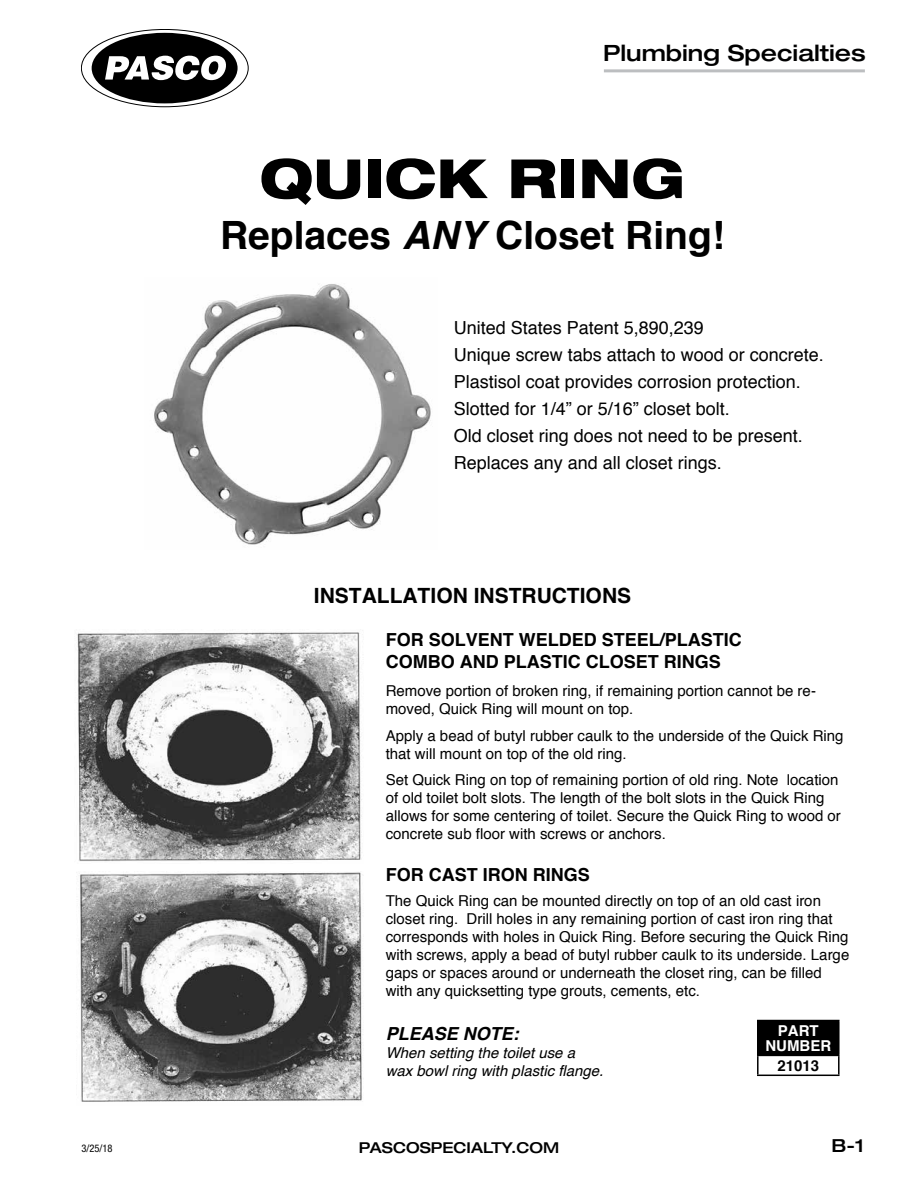
<style>
.page{position:relative;width:918px;height:1188px;background:#fff}
.page>*{position:absolute;margin:0;border:0;box-sizing:border-box;transform-origin:0 0}
.t1{font:800 expanded 54px "Helvetica Neue";color:#000}
.t2{font:700 39px "Helvetica";color:#000}
.t3{font:500 expanded 22.5px "Helvetica Neue";color:#000}
.t4{font:700 21px "Helvetica";color:#000}
.t5{font:18px/27px "Helvetica";color:#000}
.t6{font:700 18px/21.6px "Helvetica";color:#000}
.t7{font:italic 700 18px "Helvetica";color:#000}
.t8{font:500 expanded 18px "Helvetica Neue";color:#000}
.t9{font:15px/18px "Helvetica";color:#000}
.t10{font:italic 15px/18px "Helvetica";color:#000}
.t11{font:500 expanded 15px "Helvetica Neue";color:#000}
.t12{font:700 15px/15px "Helvetica";color:#fff;text-align:center}
.t13{font:700 15px "Helvetica";color:#000}
.t14{font:condensed 10.5px "Helvetica Neue";color:#000}
.s1{font-style:italic}
</style>
<div class="page">
<hr style="left:604px;top:69px;width:261px;height:3px;background:#bcbec0">
<svg style="left:81px;top:29px;width:167px;height:78px"></svg>
<div style="left:92px;top:33px;width:146px;height:70px;background:#000;border-radius:50%"></div>
<svg style="left:105px;top:56px;width:121px;height:24px"></svg>
<img style="left:154px;top:284px;width:277px;height:261px">
<img style="left:79px;top:872px;width:283px;height:230px">
<img style="left:77px;top:632px;width:285px;height:229px">
<div style="left:758px;top:1021px;width:81px;height:34px;background:#000"></div>
<svg style="left:757px;top:1056px;width:2px;height:19px"></svg>
<svg style="left:838px;top:1056px;width:2px;height:19px"></svg>
<hr style="left:757px;top:1075px;width:83px;height:1px;background:#000">
<hr style="left:757px;top:1021px;width:2px;height:34px;background:#000">
<hr style="left:838px;top:1021px;width:2px;height:34px;background:#000">
<hr style="left:757px;top:1020px;width:83px;height:1px;background:#000">
<hr style="left:757px;top:1055px;width:83px;height:1px;background:#000">
<h3 class="t3" style="left:603px;top:39px;width:264px">Plumbing Specialties</h3>
<h1 class="t1" style="left:260px;top:144px;width:427px">QUICK RING</h1>
<h2 class="t2" style="left:220px;top:204px;width:506px">Replaces <span class="s1">ANY</span> Closet Ring!</h2>
<p class="t5" style="left:454px;top:315px;width:372px">United States Patent 5,890,239<br>Unique screw tabs attach to wood or concrete.<br>Plastisol coat provides corrosion protection.<br>Slotted for 1/4” or 5/16” closet bolt.<br>Old closet ring does not need to be present.<br>Replaces any and all closet rings.</p>
<h3 class="t4" style="left:314px;top:578px;width:319px">INSTALLATION INSTRUCTIONS</h3>
<p class="t6" style="left:386px;top:629px;width:358px">FOR SOLVENT WELDED STEEL/PLASTIC<br>COMBO AND PLASTIC CLOSET RINGS</p>
<p class="t9" style="left:386px;top:682px;width:432px">Remove portion of broken ring, if remaining portion cannot be re&shy;moved, Quick Ring will mount on top.</p>
<p class="t9" style="left:386px;top:727px;width:459px">Apply a bead of butyl rubber caulk to the underside of the Quick Ring that will mount on top of the old ring.</p>
<p class="t9" style="left:386px;top:771px;width:457px">Set Quick Ring on top of remaining portion of old ring. Note location of old toilet bolt slots. The length of the bolt slots in the Quick Ring allows for some centering of toilet. Secure the Quick Ring to wood or concrete sub floor with screws or anchors.</p>
<p class="t6" style="left:386px;top:864px;width:206px">FOR CAST IRON RINGS</p>
<p class="t9" style="left:386px;top:893px;width:465px">The Quick Ring can be mounted directly on top of an old cast iron closet ring. Drill holes in any remaining portion of cast iron ring that corresponds with holes in Quick Ring. Before securing the Quick Ring with screws, apply a bead of butyl rubber caulk to its underside. Large gaps or spaces around or underneath the closet ring, can be filled with any quicksetting type grouts, cements, etc.</p>
<p class="t7" style="left:386px;top:1018px;width:135px">PLEASE NOTE:</p>
<p class="t10" style="left:386px;top:1044px;width:219px">When setting the toilet use a wax bowl ring with plastic flange.</p>
<p class="t12" style="left:765px;top:1024px;width:67px">PART<br>NUMBER</p>
<p class="t13" style="left:777px;top:1054px;width:43px">21013</p>
<p class="t14" style="left:82px;top:1142px;width:33px">3/25/18</p>
<p class="t11" style="left:359px;top:1138px;width:202px">PASCOSPECIALTY.COM</p>
<p class="t8" style="left:831px;top:1134px;width:34px">B-1</p>
</div>
